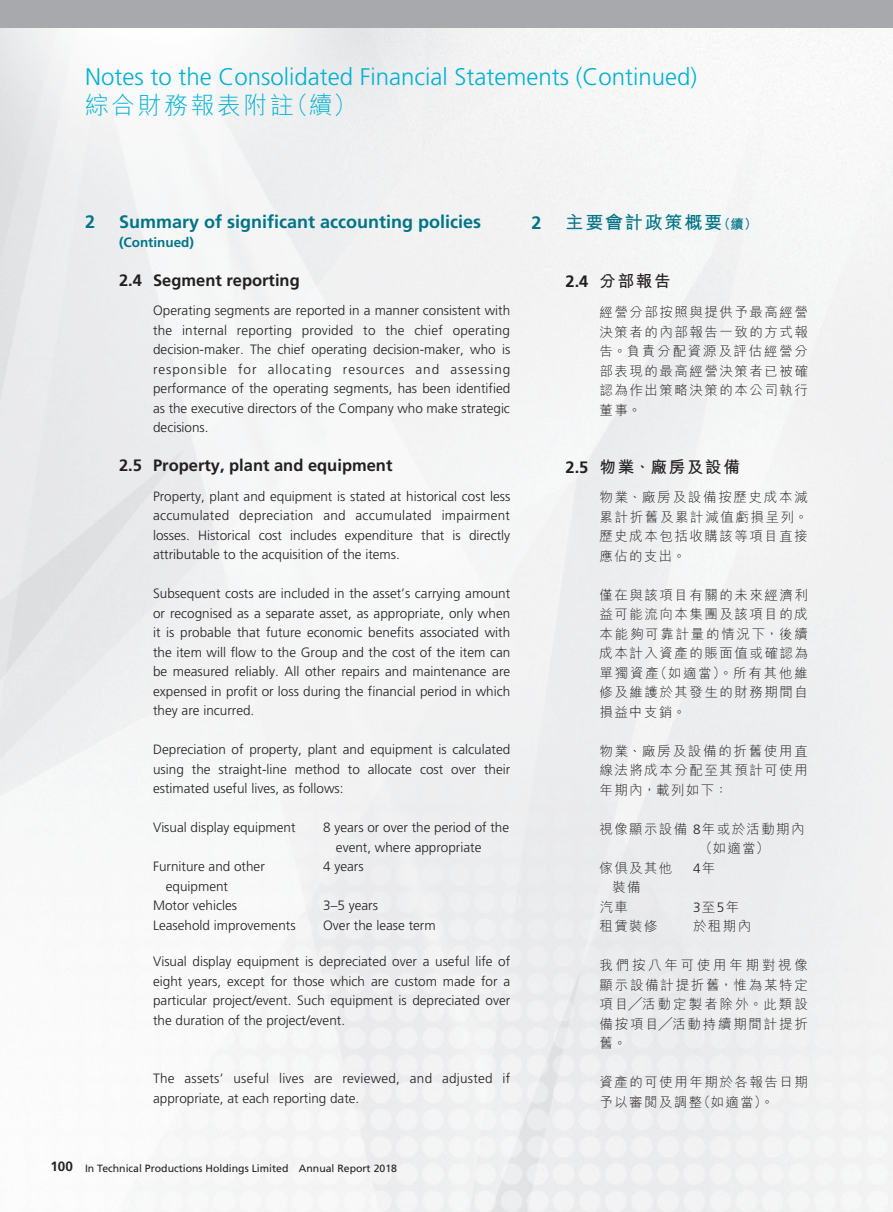
<style>
.page{position:relative;width:893px;height:1212px;background:#fff}
.page>*{position:absolute;margin:0;border:0;box-sizing:border-box;transform-origin:0 0}
.t1{font:300 24px "Frutiger LT Std";color:#00b1d0}
.t2{font:300 24px "M Hei HK";letter-spacing:.1em;color:#00b1d0}
.t3{font:700 18px "Frutiger LT Std";color:#007487}
.t4{font:700 18px "M Hei HK";letter-spacing:.1em;color:#007487}
.t5{font:700 16.5px "Frutiger LT Std";color:#231f20}
.t6{font:700 16.5px "M Hei HK";letter-spacing:.1em;color:#231f20}
.t7{font:300 13.5px/19.5px "Frutiger LT Std";color:#231f20;text-align:justify}
.t8{font:300 13.5px/19.5px "M Hei HK";letter-spacing:.11em;color:#231f20;text-align:justify}
.t9{font:300 13.5px/19.5px "Frutiger LT Std";letter-spacing:.02em;color:#231f20}
.t10{font:700 13.5px "Frutiger LT Std";color:#007487}
.t11{font:10.5px "Frutiger LT Std";color:#231f20}
.s1{font-weight:700;font-size:13.5px}
.s2{font-size:13.5px}
.s3{font-family:"Frutiger LT Std"}
.s4{font-family:"M Hei HK"}
</style>
<div class="page">
<div style="left:0;top:0;width:893px;height:28px;background:#a8a9ad"></div>
<h1 class="t1" style="left:85px;top:63px;width:614px">Notes to the Consolidated Financial Statements (Continued)</h1>
<h1 class="t2" style="left:85px;top:92px;width:273px">綜合財務報表附註（續）</h1>
<h2 class="t3" style="left:85px;top:211px;width:12px">2</h2>
<h2 class="t3" style="left:119px;top:211px;width:364px">Summary of significant accounting policies</h2>
<p class="t10" style="left:119px;top:234px;width:76px">(Continued)</p>
<p class="t5" style="left:119px;top:271px;width:182px">2.4 Segment reporting</p>
<p class="t7" style="left:153px;top:301px;width:359px">Operating segments are reported in a manner consistent with the internal reporting provided to the chief operating decision-maker. The chief operating decision-maker, who is responsible for allocating resources and assessing performance of the operating segments, has been identified as the executive directors of the Company who make strategic decisions.</p>
<p class="t5" style="left:119px;top:456px;width:275px">2.5 Property, plant and equipment</p>
<p class="t7" style="left:153px;top:486px;width:359px">Property, plant and equipment is stated at historical cost less accumulated depreciation and accumulated impairment losses. Historical cost includes expenditure that is directly attributable to the acquisition of the items.</p>
<p class="t7" style="left:153px;top:584px;width:359px">Subsequent costs are included in the asset’s carrying amount or recognised as a separate asset, as appropriate, only when it is probable that future economic benefits associated with the item will flow to the Group and the cost of the item can be measured reliably. All other repairs and maintenance are expensed in profit or loss during the financial period in which they are incurred.</p>
<p class="t7" style="left:153px;top:740px;width:359px">Depreciation of property, plant and equipment is calculated using the straight-line method to allocate cost over their estimated useful lives, as follows:</p>
<p class="t7" style="left:153px;top:818px;width:144px">Visual display equipment</p>
<p class="t7" style="left:336px;top:818px;width:175px;text-indent:-13px">8 years or over the period of the event, where appropriate</p>
<p class="t7" style="left:166px;top:857px;width:101px;text-indent:-13px">Furniture and other equipment</p>
<p class="t7" style="left:323px;top:857px;width:42px">4 years</p>
<p class="t7" style="left:153px;top:896px;width:85px">Motor vehicles</p>
<p class="t7" style="left:323px;top:896px;width:56px">3–5 years</p>
<p class="t7" style="left:153px;top:915px;width:144px">Leasehold improvements</p>
<p class="t7" style="left:323px;top:915px;width:114px">Over the lease term</p>
<p class="t7" style="left:153px;top:952px;width:359px">Visual display equipment is depreciated over a useful life of eight years, except for those which are custom made for a particular project/event. Such equipment is depreciated over the duration of the project/event.</p>
<p class="t9" style="left:153px;top:1069px;width:359px">The assets’ useful lives are reviewed, and adjusted if appropriate, at each reporting date.</p>
<p class="t11" style="left:50px;top:1162px;width:348px"><span class="s1">100</span> In Technical Productions Holdings Limited Annual Report 2018</p>
<h2 class="t3" style="left:531px;top:212px;width:12px">2</h2>
<h2 class="t4" style="left:566px;top:209px;width:194px">主要會計政策概要<span class="s2">（續）</span></h2>
<p class="t6" style="left:566px;top:269px;width:106px"><span class="s3">2.4</span> 分部報告</p>
<p class="t8" style="left:600px;top:302px;width:210px">經營分部按照與提供予最高經營決策者的內部報告一致的方式報告。負責分配資源及評估經營分部表現的最高經營決策者已被確認為作出策略決策的本公司執行董事。</p>
<p class="t6" style="left:566px;top:455px;width:176px"><span class="s3">2.5</span> 物業、廠房及設備</p>
<p class="t8" style="left:600px;top:487px;width:210px">物業、廠房及設備按歷史成本減累計折舊及累計減值虧損呈列。歷史成本包括收購該等項目直接應佔的支出。</p>
<p class="t8" style="left:600px;top:585px;width:210px">僅在與該項目有關的未來經濟利益可能流向本集團及該項目的成本能夠可靠計量的情況下，後續成本計入資產的賬面值或確認為單獨資產（如適當）。所有其他維修及維護於其發生的財務期間自損益中支銷。</p>
<p class="t8" style="left:600px;top:741px;width:210px">物業、廠房及設備的折舊使用直線法將成本分配至其預計可使用年期內，載列如下：</p>
<p class="t8" style="left:600px;top:819px;width:206px">視像顯示設備 <span class="s3">8</span>年或於活動期內</p>
<p class="t8" style="left:699px;top:838px;width:72px">（如適當）</p>
<p class="t8" style="left:600px;top:858px;width:74px">傢俱及其他</p>
<p class="t8" style="left:612px;top:877px;width:30px">裝備</p>
<p class="t7" style="left:693px;top:858px;width:24px">4<span class="s4">年</span></p>
<p class="t8" style="left:600px;top:897px;width:30px">汽車</p>
<p class="t7" style="left:693px;top:897px;width:48px">3<span class="s4">至</span>5<span class="s4">年</span></p>
<p class="t8" style="left:600px;top:916px;width:60px">租賃裝修</p>
<p class="t8" style="left:693px;top:916px;width:60px">於租期內</p>
<p class="t8" style="left:600px;top:955px;width:210px">我們按八年可使用年期對視像顯示設備計提折舊，惟為某特定項目╱活動定製者除外。此類設備按項目╱活動持續期間計提折舊。</p>
<p class="t8" style="left:600px;top:1072px;width:210px">資產的可使用年期於各報告日期予以審閱及調整（如適當）。</p>
</div>
